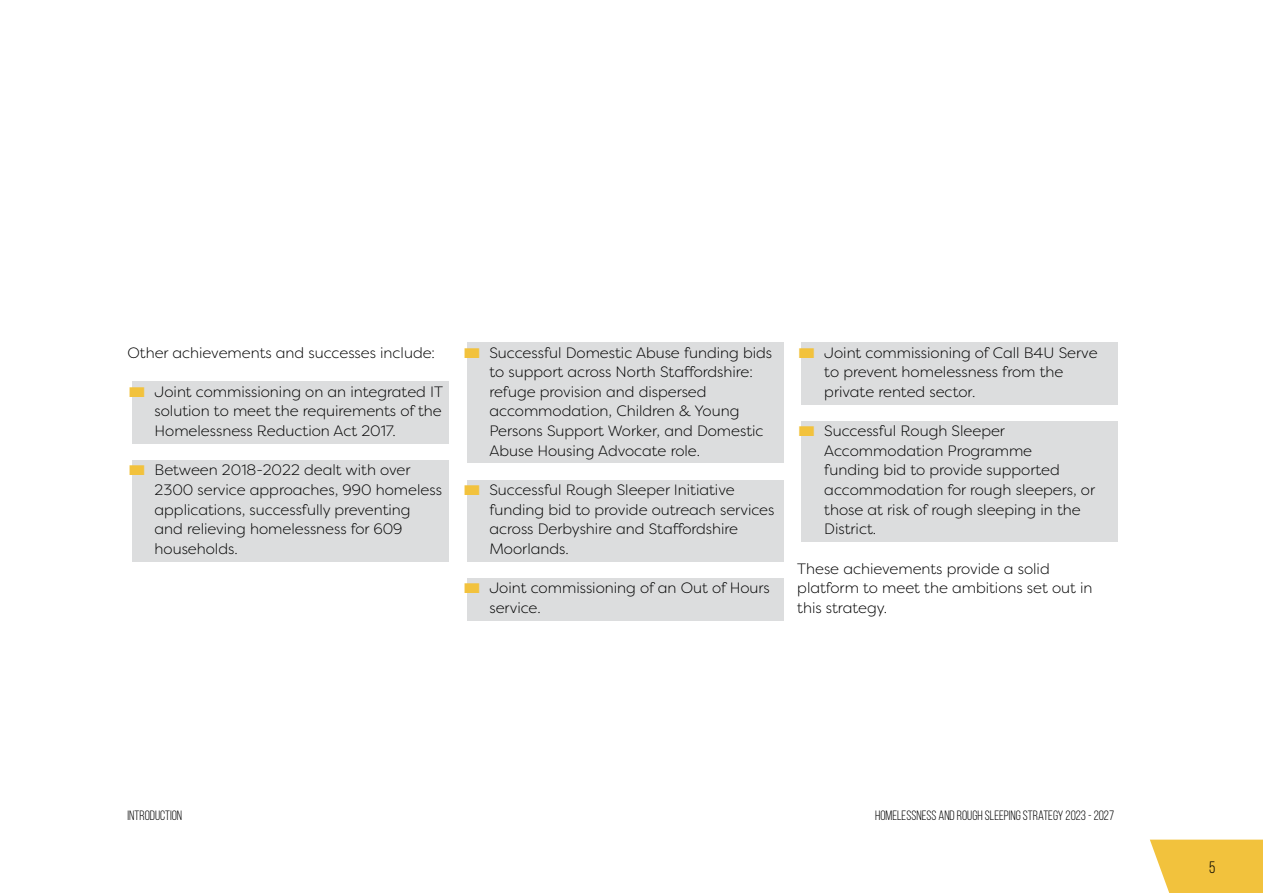
<style>
.page{position:relative;width:1263px;height:893px;background:#fff}
.page>*{position:absolute;margin:0;border:0;box-sizing:border-box;transform-origin:0 0}
.t1{font:16.5px "Bebas Neue";color:#000}
.Body_Text_-_10pt_P{font:300 15px/19.6px "Filson Soft";color:#000}
.t2{font:13.5px "Bebas Neue";color:#000}
.s1{font-family:"Arial";font-weight:700;font-style:italic;font-size:21px;color:#f2c23d}
</style>
<div class="page">
<svg style="left:1150px;top:840px;width:113px;height:53px;background:#f3c74d"></svg>
<div style="left:132px;top:382px;width:317px;height:62px;background:#dcddde"></div>
<div style="left:132px;top:460px;width:317px;height:102px;background:#dcddde"></div>
<div style="left:467px;top:342px;width:316px;height:121px;background:#dcddde"></div>
<div style="left:467px;top:480px;width:316px;height:82px;background:#dcddde"></div>
<div style="left:467px;top:578px;width:316px;height:43px;background:#dcddde"></div>
<div style="left:801px;top:342px;width:317px;height:62px;background:#dcddde"></div>
<div style="left:801px;top:421px;width:317px;height:121px;background:#dcddde"></div>
<p class="Body_Text_-_10pt_P" style="left:128px;top:342px;width:309px">Other achievements and successes include:</p>
<p class="Body_Text_-_10pt_P" style="left:155px;top:382px;width:290px;text-align:justify;text-indent:-27px"><span class="s1">■</span> Joint commissioning on an integrated IT solution to meet the requirements of the Homelessness Reduction Act 2017.</p>
<p class="Body_Text_-_10pt_P" style="left:155px;top:460px;width:289px;text-indent:-27px"><span class="s1">■</span> Between 2018-2022 dealt with over<br>2300 service approaches, 990 homeless applications, successfully preventing and relieving homelessness for 609 households.</p>
<p class="Body_Text_-_10pt_P" style="left:489px;top:342px;width:284px;text-indent:-27px"><span class="s1">■</span> Successful Domestic Abuse funding bids to support across North Staffordshire: refuge provision and dispersed accommodation, Children &amp; Young Persons Support Worker, and Domestic Abuse Housing Advocate role.</p>
<p class="Body_Text_-_10pt_P" style="left:489px;top:480px;width:286px;text-indent:-27px"><span class="s1">■</span> Successful Rough Sleeper Initiative funding bid to provide outreach services across Derbyshire and Staffordshire<br>Moorlands.</p>
<p class="Body_Text_-_10pt_P" style="left:489px;top:578px;width:282px;text-indent:-27px"><span class="s1">■</span> Joint commissioning of an Out of Hours service.</p>
<p class="Body_Text_-_10pt_P" style="left:824px;top:342px;width:275px;text-indent:-27px"><span class="s1">■</span> Joint commissioning of Call B4U Serve to prevent homelessness from the private rented sector.</p>
<p class="Body_Text_-_10pt_P" style="left:824px;top:421px;width:272px;text-indent:-27px"><span class="s1">■</span> Successful Rough Sleeper<br>Accommodation Programme<br>funding bid to provide supported accommodation for rough sleepers, or those at risk of rough sleeping in the<br>District.</p>
<p class="Body_Text_-_10pt_P" style="left:797px;top:558px;width:297px">These achievements provide a solid platform to meet the ambitions set out in this strategy.</p>
<p class="t2" style="left:128px;top:808px;width:56px">INTRODUCTION</p>
<p class="t2" style="left:875px;top:808px;width:240px">HOMELESSNESS AND ROUGH SLEEPING STRATEGY 2023 - 2027</p>
<p class="t1" style="left:1209px;top:858px;width:8px">5</p>
</div>
